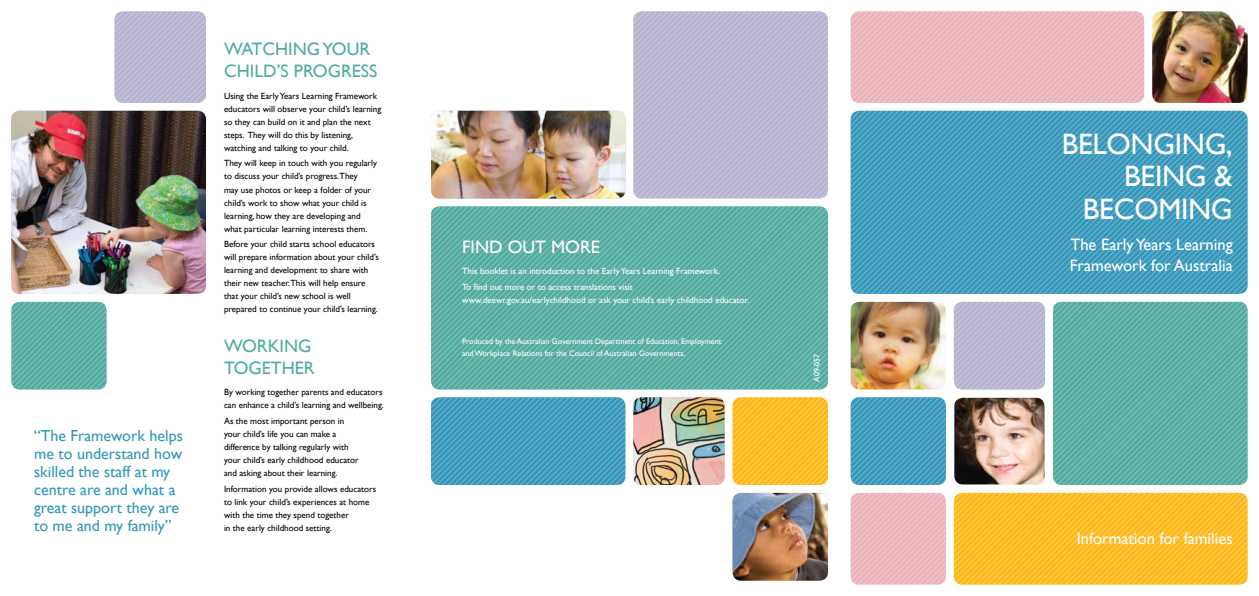
<style>
.page{position:relative;width:1259px;height:596px;background:#fff}
.page>*{position:absolute;margin:0;border:0;box-sizing:border-box;transform-origin:0 0}
.t1{font:29.5px/32.5px "Gill Sans";letter-spacing:-.01em;color:#fff;text-align:right}
.t2{font:18px/22px "Gill Sans";color:#51aca0}
.t3{font:18px "Gill Sans";color:#fff}
.t4{font:16.5px/21px "Gill Sans";color:#fff}
.t5{font:16px/18px "Gill Sans";color:#3397b9}
.t6{font:9px/13px "Gill Sans";color:#000}
.t7{font:9px/15.8px "Gill Sans";color:#fff}
.t8{font:8px/12px "Gill Sans";color:#fff}
</style>
<div class="page">
<svg style="left:850px;top:11px;width:294px;height:92px;background:#ecb9bf"></svg>
<img style="left:1152px;top:11px;width:95px;height:92px">
<img style="left:850px;top:301px;width:96px;height:88px">
<svg style="left:850px;top:397px;width:96px;height:87px;background:#48a0bf"></svg>
<svg style="left:850px;top:492px;width:96px;height:92px;background:#ecb9c0"></svg>
<svg style="left:954px;top:492px;width:293px;height:92px;background:#fdbe2d"></svg>
<svg style="left:954px;top:301px;width:91px;height:88px;background:#bbb9d2"></svg>
<svg style="left:1053px;top:301px;width:194px;height:183px;background:#60b1a7"></svg>
<img style="left:954px;top:397px;width:90px;height:87px">
<svg style="left:850px;top:111px;width:397px;height:183px;background:#459ebe"></svg>
<svg style="left:633px;top:11px;width:195px;height:187px;background:#bab8d1"></svg>
<img style="left:11px;top:111px;width:195px;height:183px">
<svg style="left:114px;top:11px;width:92px;height:92px;background:#bbb9d2"></svg>
<svg style="left:11px;top:301px;width:96px;height:88px;background:#63b3a8"></svg>
<img style="left:431px;top:111px;width:194px;height:87px">
<svg style="left:431px;top:397px;width:194px;height:87px;background:#459ebe"></svg>
<svg style="left:732px;top:397px;width:96px;height:87px;background:#fdbe2e"></svg>
<img style="left:732px;top:492px;width:96px;height:88px">
<svg style="left:431px;top:206px;width:397px;height:183px;background:#60b1a7"></svg>
<img style="left:633px;top:397px;width:91px;height:87px">
<h3 class="t5" style="left:34px;top:427px;width:150px">“The Framework helps me to understand how skilled the staff at my centre are and what a great support they are to me and my family”</h3>
<h2 class="t2" style="left:224px;top:38px;width:155px;text-indent:98px">your c hild’s prog ress</h2>
<p class="t6" style="left:224px;top:89px;width:159px">Using the Early Years Learning Framework educators will observe your child’s learning so they can build on it and plan the next steps. They will do this by listening, watching and talking to your child.</p>
<p class="t6" style="left:224px;top:157px;width:154px">They will keep in touch with you regularly to discuss your child’s progress.They<br>may use photos or keep a folder of your child’s work to show what your child is learning, how they are developing and what particular learning interests them.</p>
<p class="t6" style="left:224px;top:238px;width:156px">Before your child starts school educators will prepare information about your child’s learning and development to share with their new teacher.This will help ensure that your child’s new school is well prepared to continue your child’s learning.</p>
<h2 class="t2" style="left:224px;top:334px;width:67px">Wo rking toget</h2>
<h2 class="t2" style="left:224px;top:38px;width:30px">Watc</h2>
<h2 class="t2" style="left:275px;top:38px;width:24px">hing</h2>
<h2 class="t2" style="left:282px;top:356px;width:34px">her</h2>
<p class="t6" style="left:224px;top:385px;width:161px">By working together parents and educators can enhance a child’s learning and wellbeing.</p>
<p class="t6" style="left:224px;top:414px;width:136px">As the most important person in your child’s life you can make a difference by talking regularly with your child’s early childhood educator and asking about their learning.</p>
<p class="t6" style="left:224px;top:482px;width:154px">Information you provide allows educators to link your child’s experiences at home with the time they spend together<br>in the early childhood setting.</p>
<h2 class="t3" style="left:462px;top:236px;width:137px">Fin d out more</h2>
<p class="t7" style="left:462px;top:263px;width:259px">This booklet is an introduction to the Early Years Learning Framework.<br>To find out more or to access translations visit</p>
<p class="t7" style="left:462px;top:292px;width:288px">www.deewr.gov.au/earlychildhood or ask your child’s early childhood educator.</p>
<p class="t8" style="left:462px;top:335px;width:261px">Produced by the Australian Government Department of Education, Employment and Workplace Relations for the Council of Australian Governments.</p>
<p class="t8" style="left:811px;top:381px;width:29px;rotate:-90deg">A09-057</p>
<h1 class="t1" style="left:1061px;top:128px;width:173px">BELONGING,<br>BEING &amp;<br>BECOMING</h1>
<h3 class="t4" style="left:1070px;top:234px;width:164px">The Early Years Learning<br>Framework for Australia</h3>
<h3 class="t4" style="left:1076px;top:528px;width:157px">Information for families</h3>
</div>
